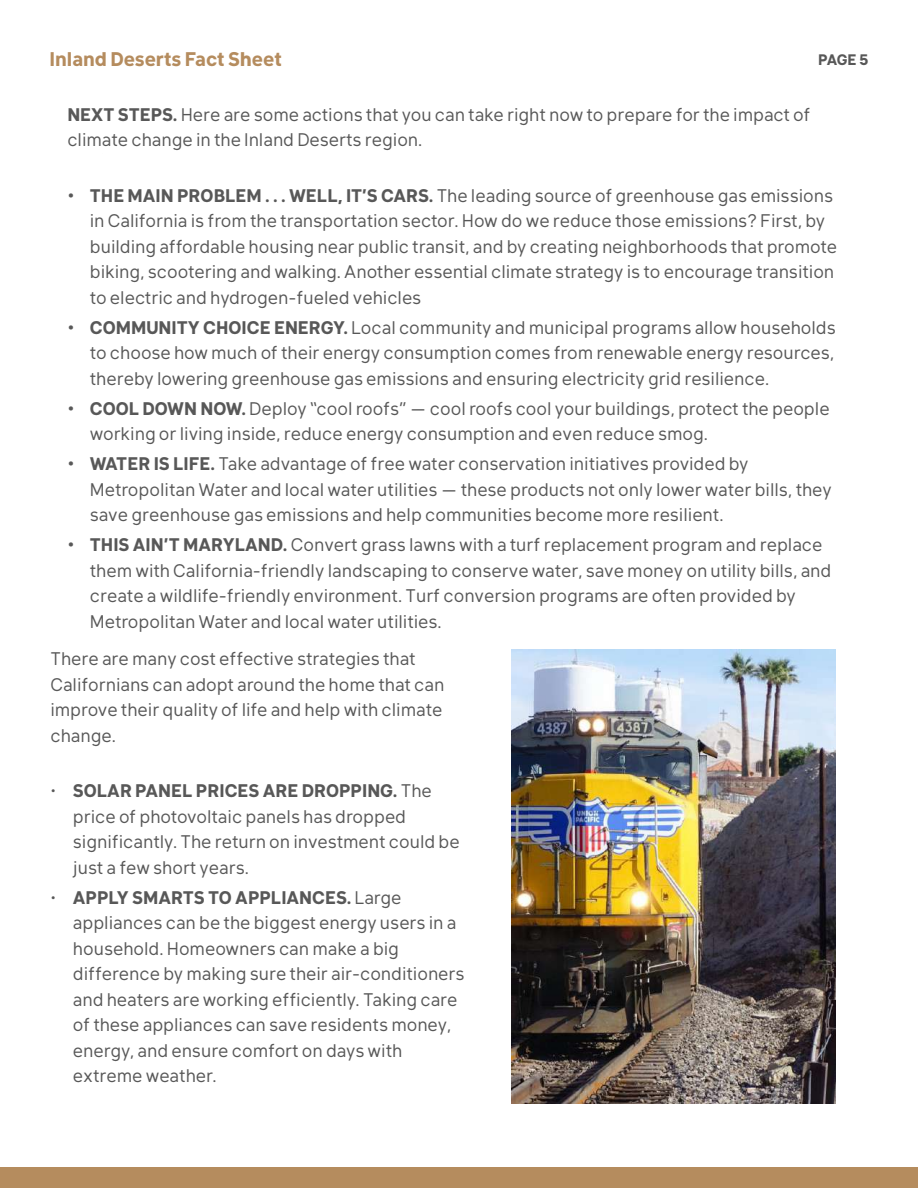
<style>
.page{position:relative;width:918px;height:1188px;background:#fff}
.page>*{position:absolute;margin:0;border:0;box-sizing:border-box;transform-origin:0 0}
.t1{font:700 19.5px "Klima";color:#b58c5e}
.t2{font:18px/25.5px "Klima";color:#585858}
.t3{font:700 15px "Klima";color:#585858}
.s1{font-weight:700}
</style>
<div class="page">
<div style="left:0;top:1167px;width:918px;height:21px;background:#b58c5e"></div>
<img style="left:511px;top:650px;width:324px;height:453px">
<p class="t1" style="left:50px;top:42px;width:234px">Inland Deserts Fact Sheet</p>
<p class="t3" style="left:818px;top:47px;width:52px">PAGE 5</p>
<p class="t2" style="left:67px;top:100px;width:745px"><span class="s1">NEXT STEPS.</span> Here are some actions that you can take right now to prepare for the impact of climate change in the Inland Deserts region.</p>
<p class="t2" style="left:90px;top:181px;width:749px;text-indent:-22px"><span class="s1">• THE MAIN PROBLEM . . . WELL, IT’S CARS.</span> The leading source of greenhouse gas emissions in California is from the transportation sector. How do we reduce those emissions? First, by building affordable housing near public transit, and by creating neighborhoods that promote biking, scootering and walking. Another essential climate strategy is to encourage transition to electric and hydrogen-fueled vehicles</p>
<p class="t2" style="left:90px;top:313px;width:747px;text-align:justify;text-indent:-22px"><span class="s1">• COMMUNITY CHOICE ENERGY.</span> Local community and municipal programs allow households to choose how much of their energy consumption comes from renewable energy resources, thereby lowering greenhouse gas emissions and ensuring electricity grid resilience.</p>
<p class="t2" style="left:90px;top:394px;width:741px;text-indent:-22px"><span class="s1">• COOL DOWN NOW.</span> Deploy “cool roofs” — cool roofs cool your buildings, protect the people working or living inside, reduce energy consumption and even reduce smog.</p>
<p class="t2" style="left:90px;top:449px;width:744px;text-indent:-22px"><span class="s1">• WATER IS LIFE.</span> Take advantage of free water conservation initiatives provided by<br>Metropolitan Water and local water utilities — these products not only lower water bills, they save greenhouse gas emissions and help communities become more resilient.</p>
<p class="t2" style="left:90px;top:530px;width:743px;text-indent:-22px"><span class="s1">• THIS AIN’T MARYLAND.</span> Convert grass lawns with a turf replacement program and replace them with California-friendly landscaping to conserve water, save money on utility bills, and create a wildlife-friendly environment. Turf conversion programs are often provided by Metropolitan Water and local water utilities.</p>
<p class="t2" style="left:50px;top:644px;width:395px">There are many cost effective strategies that Californians can adopt around the home that can improve their quality of life and help with climate change.</p>
<p class="t2" style="left:73px;top:776px;width:388px;text-indent:-22px">• <span class="s1">SOLAR PANEL PRICES ARE DROPPING.</span> The price of photovoltaic panels has dropped significantly. The return on investment could be just a few short years.</p>
<p class="t2" style="left:73px;top:883px;width:393px;text-indent:-22px">• <span class="s1">APPLY SMARTS TO APPLIANCES.</span> Large appliances can be the biggest energy users in a household. Homeowners can make a big difference by making sure their air-conditioners and heaters are working efficiently. Taking care of these appliances can save residents money, energy, and ensure comfort on days with extreme weather.</p>
</div>
